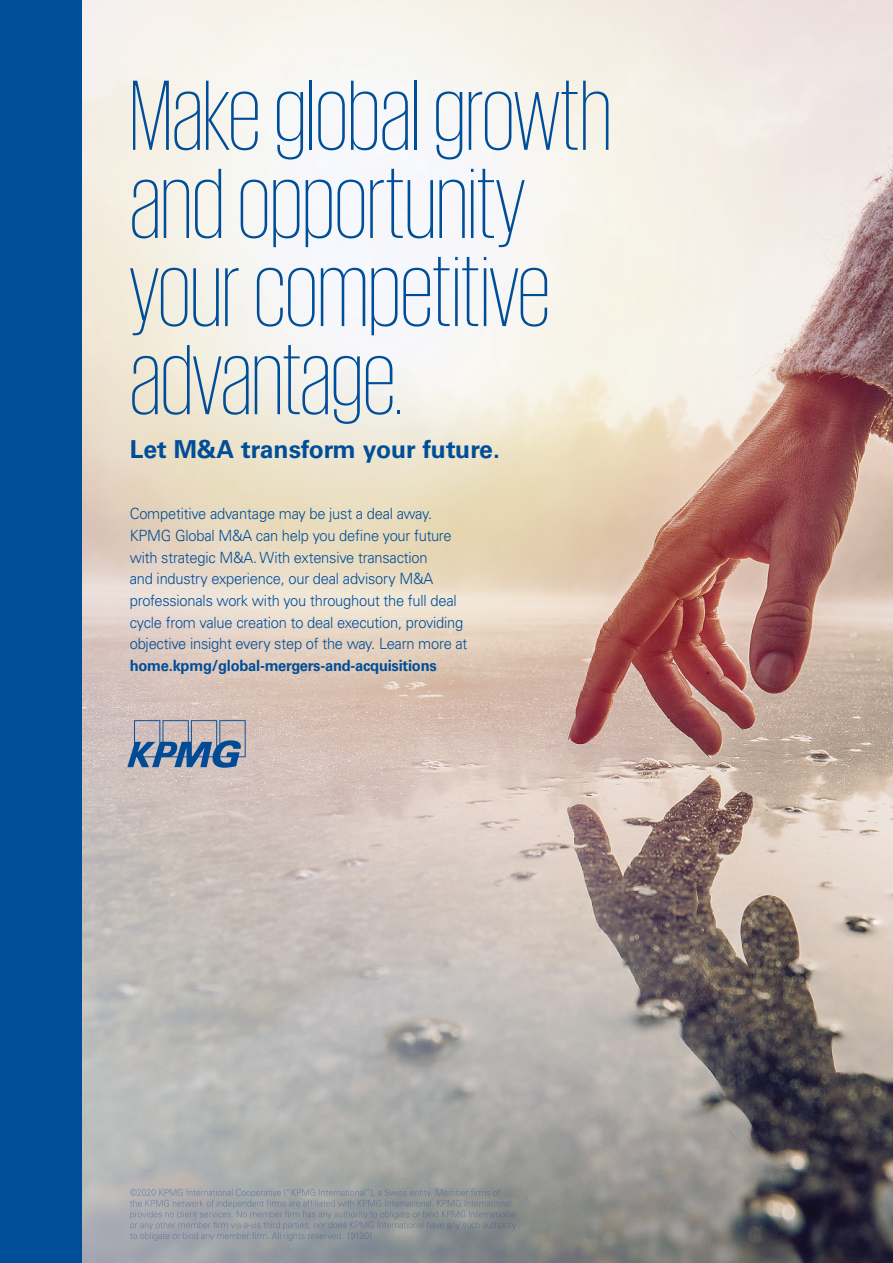
<style>
.page{position:relative;width:893px;height:1263px;background:#fff}
.page>*{position:absolute;margin:0;border:0;box-sizing:border-box;transform-origin:0 0}
.t1{font:200 102px/88.1px "KPMG";color:#004e98}
.t2{font:700 24.75px "Univers";color:#004e98}
.t3{font:300 15.45px/21.6px "Univers";letter-spacing:-.015em;color:#004e98;scale:.95 1}
.t4{font:700 15.45px "Univers";letter-spacing:-.015em;color:#004e98;scale:.95 1}
</style>
<div class="page">
<img style="left:81px;top:0;width:812px;height:1263px">
<div style="left:0;top:0;width:81px;height:1263px;background:#004e98"></div>
<img style="left:130px;top:1189px;width:370px;height:8px">
<img style="left:130px;top:1200px;width:381px;height:8px">
<img style="left:130px;top:1210px;width:386px;height:9px">
<img style="left:130px;top:1221px;width:386px;height:9px">
<img style="left:130px;top:1232px;width:241px;height:9px">
<svg style="left:127px;top:720px;width:119px;height:48px;background:#8997ad"></svg>
<h1 class="t1" style="left:130px;top:69px;width:483px">Make global growth and opportunity your competitive advantage.</h1>
<h2 class="t2" style="left:130px;top:434px;width:372px">Let M&amp;A transform your future.</h2>
<p class="t3" style="left:130px;top:503px;width:357px">Competitive advantage may be just a deal away.<br>KPMG Global M&amp;A can help you define your future with strategic M&amp;A. With extensive transaction<br>and industry experience, our deal advisory M&amp;A professionals work with you throughout the full deal cycle from value creation to deal execution, providing objective insight every step of the way. Learn more at</p>
<p class="t4" style="left:130px;top:656px;width:325px">home.kpmg/global-mergers-and-acquisitions</p>
</div>
